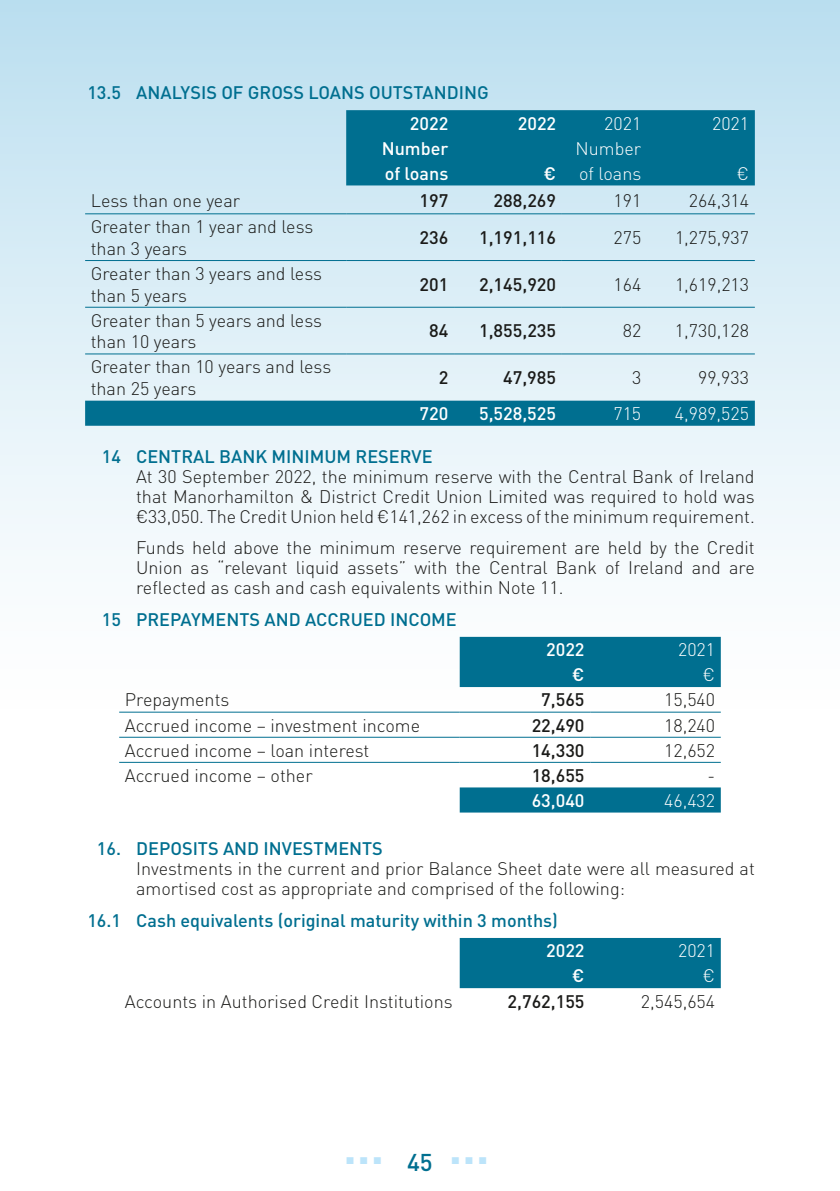
<style>
.page{position:relative;width:840px;height:1191px;background:#fff}
.page>*{position:absolute;margin:0;border:0;box-sizing:border-box;transform-origin:0 0}
.t1{font:700 48px "DIN Pro";color:#bce4fa}
.t2{font:300 18px/20px "DIN Pro";color:#1a1a18}
.t3{font:500 18px "DIN Pro";color:#006f90}
.t4{font:500 18px "DIN Pro";color:#1a1a18}
.t5{font:500 18px "DIN Pro";color:#fff}
.t6{font:300 18px "DIN Pro";color:#fff}
</style>
<div class="page">
<div style="left:1px;top:0;width:838px;height:720px;background:linear-gradient(to bottom,#bde0f0,#fff)"></div>
<svg style="left:85px;top:110px;width:669px;height:316px"></svg>
<hr style="left:85px;top:213px;width:261px;height:1px;background:#006f90">
<hr style="left:346px;top:213px;width:108px;height:1px;background:#006f90">
<hr style="left:454px;top:213px;width:107px;height:1px;background:#006f90">
<hr style="left:561px;top:213px;width:85px;height:1px;background:#006f90">
<hr style="left:646px;top:213px;width:108px;height:1px;background:#006f90">
<hr style="left:85px;top:260px;width:261px;height:1px;background:#006f90">
<hr style="left:346px;top:260px;width:108px;height:1px;background:#006f90">
<hr style="left:454px;top:260px;width:107px;height:1px;background:#006f90">
<hr style="left:561px;top:260px;width:85px;height:1px;background:#006f90">
<hr style="left:646px;top:260px;width:108px;height:1px;background:#006f90">
<hr style="left:85px;top:307px;width:261px;height:1px;background:#006f90">
<hr style="left:346px;top:307px;width:108px;height:1px;background:#006f90">
<hr style="left:454px;top:307px;width:107px;height:1px;background:#006f90">
<hr style="left:561px;top:307px;width:85px;height:1px;background:#006f90">
<hr style="left:646px;top:307px;width:108px;height:1px;background:#006f90">
<hr style="left:85px;top:353px;width:261px;height:1px;background:#006f90">
<hr style="left:346px;top:353px;width:108px;height:1px;background:#006f90">
<hr style="left:454px;top:353px;width:107px;height:1px;background:#006f90">
<hr style="left:561px;top:353px;width:85px;height:1px;background:#006f90">
<hr style="left:646px;top:353px;width:108px;height:1px;background:#006f90">
<svg style="left:459px;top:637px;width:261px;height:175px"></svg>
<hr style="left:119px;top:711px;width:340px;height:1px;background:#006f90">
<hr style="left:459px;top:711px;width:131px;height:1px;background:#006f90">
<hr style="left:590px;top:711px;width:130px;height:1px;background:#006f90">
<hr style="left:119px;top:736px;width:340px;height:1px;background:#006f90">
<hr style="left:459px;top:736px;width:131px;height:1px;background:#006f90">
<hr style="left:590px;top:736px;width:130px;height:1px;background:#006f90">
<hr style="left:119px;top:762px;width:340px;height:1px;background:#006f90">
<hr style="left:459px;top:762px;width:131px;height:1px;background:#006f90">
<hr style="left:590px;top:762px;width:130px;height:1px;background:#006f90">
<div style="left:459px;top:938px;width:261px;height:50px;background:#006f90"></div>
<p class="t3" style="left:87px;top:80px;width:403px">13.5 ANALYSIS OF GROSS LOANS OUTSTANDING</p>
<p class="t5" style="left:409px;top:111px;width:40px">2022</p>
<p class="t5" style="left:517px;top:111px;width:40px">2022</p>
<p class="t6" style="left:604px;top:111px;width:39px">2021</p>
<p class="t6" style="left:711px;top:111px;width:39px">2021</p>
<p class="t5" style="left:381px;top:136px;width:68px">Number</p>
<p class="t6" style="left:575px;top:136px;width:67px">Number</p>
<p class="t5" style="left:384px;top:161px;width:65px">of loans</p>
<p class="t5" style="left:543px;top:161px;width:14px">€</p>
<p class="t6" style="left:578px;top:161px;width:64px">of loans</p>
<p class="t6" style="left:736px;top:161px;width:14px">€</p>
<p class="t2" style="left:91px;top:189px;width:151px">Less than one year</p>
<p class="t4" style="left:419px;top:188px;width:30px">197</p>
<p class="t4" style="left:493px;top:188px;width:64px">288,269</p>
<p class="t2" style="left:613px;top:189px;width:29px">191</p>
<p class="t2" style="left:688px;top:189px;width:62px">264,314</p>
<p class="t2" style="left:91px;top:215px;width:224px;line-height:21.6px">Greater than 1 year and less than 3 years</p>
<p class="t4" style="left:419px;top:225px;width:30px">236</p>
<p class="t4" style="left:479px;top:225px;width:78px">1,191,116</p>
<p class="t2" style="left:613px;top:227px;width:29px">275</p>
<p class="t2" style="left:674px;top:227px;width:76px">1,275,937</p>
<p class="t2" style="left:91px;top:262px;width:233px;line-height:21.6px">Greater than 3 years and less than 5 years</p>
<p class="t4" style="left:419px;top:272px;width:30px">201</p>
<p class="t4" style="left:479px;top:272px;width:78px">2,145,920</p>
<p class="t2" style="left:613px;top:273px;width:29px">164</p>
<p class="t2" style="left:674px;top:273px;width:76px">1,619,213</p>
<p class="t2" style="left:91px;top:309px;width:233px;line-height:21.6px">Greater than 5 years and less than 10 years</p>
<p class="t4" style="left:429px;top:319px;width:21px">84</p>
<p class="t4" style="left:479px;top:319px;width:78px">1,855,235</p>
<p class="t2" style="left:622px;top:320px;width:20px">82</p>
<p class="t2" style="left:674px;top:320px;width:76px">1,730,128</p>
<p class="t2" style="left:91px;top:355px;width:242px;line-height:21.6px">Greater than 10 years and less than 25 years</p>
<p class="t4" style="left:438px;top:365px;width:11px">2</p>
<p class="t4" style="left:503px;top:365px;width:54px">47,985</p>
<p class="t2" style="left:631px;top:367px;width:11px">3</p>
<p class="t2" style="left:697px;top:367px;width:52px">99,933</p>
<p class="t5" style="left:419px;top:401px;width:30px">720</p>
<p class="t5" style="left:479px;top:401px;width:78px">5,528,525</p>
<p class="t6" style="left:613px;top:401px;width:29px">715</p>
<p class="t6" style="left:674px;top:401px;width:76px">4,989,525</p>
<p class="t3" style="left:102px;top:444px;width:332px">14 CENTRAL BANK MINIMUM RESERVE</p>
<p class="t2" style="left:136px;top:465px;width:619px;text-align:justify">At 30 September 2022, the minimum reserve with the Central Bank of Ireland that Manorhamilton &amp; District Credit Union Limited was required to hold was €33,050. The Credit Union held €141,262 in excess of the minimum requirement.</p>
<p class="t2" style="left:136px;top:537px;width:620px;text-align:justify">Funds held above the minimum reserve requirement are held by the Credit Union as “relevant liquid assets” with the Central Bank of Ireland and are reflected as cash and cash equivalents within Note 11.</p>
<p class="t3" style="left:102px;top:607px;width:356px">15 PREPAYMENTS AND ACCRUED INCOME</p>
<p class="t5" style="left:546px;top:637px;width:40px">2022</p>
<p class="t6" style="left:677px;top:637px;width:39px">2021</p>
<p class="t5" style="left:572px;top:662px;width:14px">€</p>
<p class="t6" style="left:702px;top:662px;width:14px">€</p>
<p class="t2" style="left:125px;top:689px;width:106px">Prepayments</p>
<p class="t4" style="left:541px;top:687px;width:45px">7,565</p>
<p class="t2" style="left:663px;top:689px;width:52px">15,540</p>
<p class="t2" style="left:125px;top:714px;width:296px">Accrued income – investment income</p>
<p class="t4" style="left:531px;top:713px;width:54px">22,490</p>
<p class="t2" style="left:663px;top:714px;width:52px">18,240</p>
<p class="t2" style="left:125px;top:739px;width:246px">Accrued income – loan interest</p>
<p class="t4" style="left:531px;top:738px;width:54px">14,330</p>
<p class="t2" style="left:663px;top:739px;width:52px">12,652</p>
<p class="t2" style="left:125px;top:764px;width:189px">Accrued income – other</p>
<p class="t4" style="left:531px;top:763px;width:54px">18,655</p>
<p class="t2" style="left:707px;top:764px;width:9px">-</p>
<p class="t5" style="left:531px;top:788px;width:54px">63,040</p>
<p class="t6" style="left:663px;top:788px;width:52px">46,432</p>
<p class="t3" style="left:97px;top:836px;width:287px">16. DEPOSITS AND INVESTMENTS</p>
<p class="t2" style="left:136px;top:858px;width:619px">Investments in the current and prior Balance Sheet date were all measured at amortised cost as appropriate and comprised of the following:</p>
<p class="t3" style="left:87px;top:908px;width:472px">16.1 Cash equivalents (original maturity within 3 months)</p>
<p class="t5" style="left:546px;top:938px;width:40px">2022</p>
<p class="t6" style="left:677px;top:938px;width:39px">2021</p>
<p class="t5" style="left:572px;top:963px;width:14px">€</p>
<p class="t6" style="left:702px;top:963px;width:14px">€</p>
<p class="t2" style="left:125px;top:990px;width:329px">Accounts in Authorised Credit Institutions</p>
<p class="t4" style="left:507px;top:988px;width:78px">2,762,155</p>
<p class="t2" style="left:640px;top:990px;width:76px">2,545,654</p>
<h1 class="t1" style="left:343px;top:1114px;width:147px">… <sub>45</sub>…</h1>
</div>
